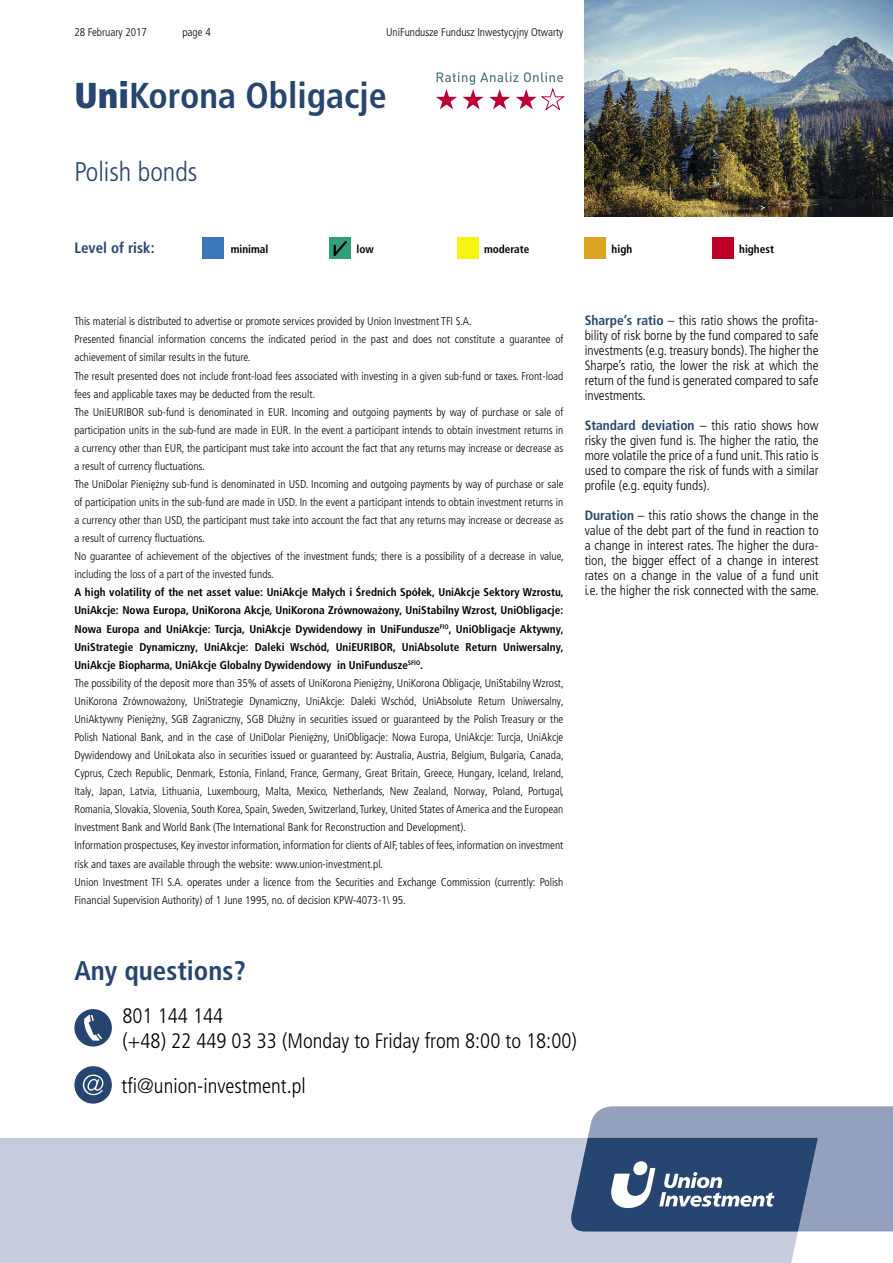
<style>
.page{position:relative;width:893px;height:1263px;background:#fff}
.page>*{position:absolute;margin:0;border:0;box-sizing:border-box;transform-origin:0 0}
.t1{font:700 condensed 36px "Frutiger LT Pro";color:#264570}
._03_Subhead_10_pt{font:700 condensed 27px "Frutiger LT Pro";color:#264570}
.t2{font:300 condensed 27px "Frutiger LT Pro";color:#264570}
._04_Copy_10_pt{font:300 condensed 21px "Frutiger LT Pro";color:#000}
.t3{font:700 condensed 15px "Frutiger LT Pro";color:#264570}
._04_Copy_10_pt-2{font:300 condensed 13.5px/15px "Frutiger LT Pro";color:#000;text-align:justify}
._07_Issue_details__p{font:300 condensed 11.25px/18px "Frutiger LT Pro";color:#000}
._07_Issue_details__p-2{font:700 condensed 11.25px/18px "Frutiger LT Pro";color:#000;text-align:justify}
.s1{font-weight:900}
.s2{font-weight:700;color:#264570}
</style>
<div class="page">
<div style="left:202px;top:238px;width:21px;height:21px;background:#3b76ba"></div>
<div style="left:330px;top:238px;width:21px;height:21px;background:#30a07a"></div>
<svg style="left:334px;top:241px;width:13px;height:15px"></svg>
<div style="left:457px;top:238px;width:21px;height:21px;background:#f7f410"></div>
<div style="left:585px;top:238px;width:21px;height:21px;background:#dda421"></div>
<div style="left:712px;top:238px;width:21px;height:21px;background:#be0027"></div>
<img style="left:585px;top:0;width:308px;height:217px">
<div style="left:0;top:1138px;width:818px;height:125px;background:#c7ccdd"></div>
<svg style="left:568px;top:1106px;width:325px;height:125px;background:#6a7d9e"></svg>
<svg style="left:436px;top:72px;width:128px;height:39px"></svg>
<div style="left:74px;top:1066px;width:38px;height:37px;background:#264570;border-radius:50%"></div>
<svg style="left:83px;top:1074px;width:20px;height:21px"></svg>
<div style="left:74px;top:1009px;width:38px;height:37px;background:#264570;border-radius:50%"></div>
<svg style="left:84px;top:1015px;width:18px;height:26px"></svg>
<p class="_07_Issue_details__p" style="left:74px;top:23px;width:74px">28 February 2017</p>
<p class="_07_Issue_details__p" style="left:182px;top:23px;width:30px">page 4</p>
<p class="_07_Issue_details__p" style="left:386px;top:23px;width:179px">UniFundusze Fundusz Inwestycyjny Otwarty</p>
<h1 class="t1" style="left:74px;top:75px;width:314px"><span class="s1">Uni</span>Korona Obligacje</h1>
<h2 class="t2" style="left:74px;top:156px;width:125px">Polish bonds</h2>
<h3 class="t3" style="left:74px;top:239px;width:82px">Level of risk:</h3>
<p class="_07_Issue_details__p-2" style="left:231px;top:240px;width:39px">minimal</p>
<p class="_07_Issue_details__p-2" style="left:356px;top:240px;width:19px">low</p>
<p class="_07_Issue_details__p-2" style="left:484px;top:240px;width:47px">moderate</p>
<p class="_07_Issue_details__p-2" style="left:612px;top:240px;width:22px">high</p>
<p class="_07_Issue_details__p-2" style="left:739px;top:240px;width:36px">highest</p>
<p class="_07_Issue_details__p" style="left:74px;top:313px;width:399px">This material is distributed to advertise or promote services provided by Union Investment TFI S.A.</p>
<p class="_07_Issue_details__p" style="left:74px;top:331px;width:491px">Presented financial information concerns the indicated period in the past and does not constitute a guarantee of achievement of similar results in the future.</p>
<p class="_07_Issue_details__p" style="left:74px;top:367px;width:490px">The result presented does not include front-load fees associated with investing in a given sub-fund or taxes. Front-load fees and applicable taxes may be deducted from the result.</p>
<p class="_07_Issue_details__p" style="left:74px;top:403px;width:491px;text-align:justify">The UniEURIBOR sub-fund is denominated in EUR. Incoming and outgoing payments by way of purchase or sale of participation units in the sub-fund are made in EUR. In the event a participant intends to obtain investment returns in a currency other than EUR, the participant must take into account the fact that any returns may increase or decrease as a result of currency fluctuations.</p>
<p class="_07_Issue_details__p" style="left:74px;top:475px;width:491px;text-align:justify">The UniDolar Pieniężny sub-fund is denominated in USD. Incoming and outgoing payments by way of purchase or sale of participation units in the sub-fund are made in USD. In the event a participant intends to obtain investment returns in a currency other than USD, the participant must take into account the fact that any returns may increase or decrease as a result of currency fluctuations.</p>
<p class="_07_Issue_details__p" style="left:74px;top:547px;width:491px">No guarantee of achievement of the objectives of the investment funds; there is a possibility of a decrease in value, including the loss of a part of the invested funds.</p>
<p class="_07_Issue_details__p-2" style="left:74px;top:583px;width:491px">A high volatility of the net asset value: UniAkcje Małych i Średnich Spółek, UniAkcje Sektory Wzrostu, UniAkcje: Nowa Europa, UniKorona Akcje, UniKorona Zrównoważony, UniStabilny Wzrost, UniObligacje:<br>Nowa Europa and UniAkcje: Turcja, UniAkcje Dywidendowy in UniFundusze<sup>FIO</sup>, UniObligacje Aktywny, UniStrategie Dynamiczny, UniAkcje: Daleki Wschód, UniEURIBOR, UniAbsolute Return Uniwersalny, UniAkcje Biopharma, UniAkcje Globalny Dywidendowy in UniFundusze<sup>SFIO</sup>.</p>
<p class="_07_Issue_details__p" style="left:74px;top:674px;width:491px;text-align:justify">The possibility of the deposit more than 35% of assets of UniKorona Pieniężny, UniKorona Obligacje, UniStabilny Wzrost, UniKorona Zrównoważony, UniStrategie Dynamiczny, UniAkcje: Daleki Wschód, UniAbsolute Return Uniwersalny, UniAktywny Pieniężny, SGB Zagraniczny, SGB Dłużny in securities issued or guaranteed by the Polish Treasury or the Polish National Bank, and in the case of UniDolar Pieniężny, UniObligacje: Nowa Europa, UniAkcje: Turcja, UniAkcje Dywidendowy and UniLokata also in securities issued or guaranteed by: Australia, Austria, Belgium, Bulgaria, Canada, Cyprus, Czech Republic, Denmark, Estonia, Finland, France, Germany, Great Britain, Greece, Hungary, Iceland, Ireland, Italy, Japan, Latvia, Lithuania, Luxembourg, Malta, Mexico, Netherlands, New Zealand, Norway, Poland, Portugal, Romania, Slovakia, Slovenia, South Korea, Spain, Sweden, Switzerland, Turkey, United States of America and the European Investment Bank and World Bank (The International Bank for Reconstruction and Development).</p>
<p class="_07_Issue_details__p" style="left:74px;top:837px;width:490px">Information prospectuses, Key investor information, information for clients of AIF, tables of fees, information on investment risk and taxes are available through the website: www.union-investment.pl.</p>
<p class="_07_Issue_details__p" style="left:74px;top:873px;width:491px">Union Investment TFI S.A. operates under a licence from the Securities and Exchange Commission (currently: Polish<br>Financial Supervision Authority) of 1 June 1995, no. of decision KPW-4073-1\ 95.</p>
<p class="_04_Copy_10_pt-2" style="left:585px;top:313px;width:235px"><span class="s2">Sharpe’s ratio</span> – this ratio shows the profita&shy;bility of risk borne by the fund compared to safe investments (e.g. treasury bonds). The higher the Sharpe’s ratio, the lower the risk at which the return of the fund is generated compared to safe investments.</p>
<p class="_04_Copy_10_pt-2" style="left:585px;top:418px;width:235px"><span class="s2">Standard deviation</span> – this ratio shows how risky the given fund is. The higher the ratio, the more volatile the price of a fund unit. This ratio is used to compare the risk of funds with a similar profile (e.g. equity funds).</p>
<p class="_04_Copy_10_pt-2" style="left:585px;top:508px;width:236px"><span class="s2">Duration</span> – this ratio shows the change in the value of the debt part of the fund in reaction to a change in interest rates. The higher the dura&shy;tion, the bigger effect of a change in interest rates on a change in the value of a fund unit i.e. the higher the risk connected with the same.</p>
<p class="_03_Subhead_10_pt" style="left:74px;top:955px;width:173px">Any questions?</p>
<p class="_04_Copy_10_pt" style="left:122px;top:1004px;width:102px">801 144 144</p>
<p class="_04_Copy_10_pt" style="left:122px;top:1029px;width:456px">(+48) 22 449 03 33 (Monday to Friday from 8:00 to 18:00)</p>
<p class="_04_Copy_10_pt" style="left:122px;top:1073px;width:186px">tfi@union-investment.pl</p>
</div>
